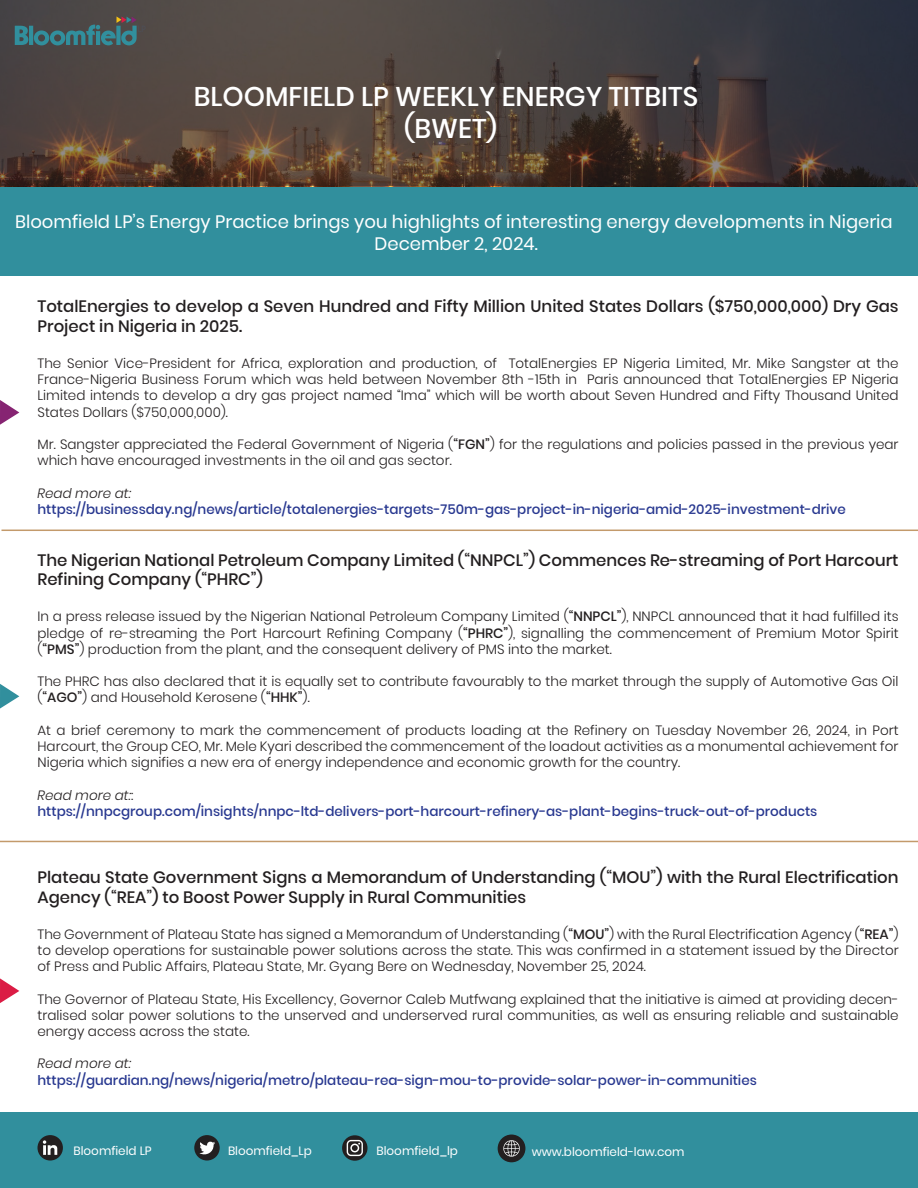
<style>
.page{position:relative;width:918px;height:1188px;background:#318f9d}
.page>*{position:absolute;margin:0;border:0;box-sizing:border-box;transform-origin:0 0}
.t1{font:500 27px/32.4px "Poppins";color:#fff;text-align:center}
.t2{font:18px/21.6px "Poppins";color:#fff;text-align:center}
.t3{font:500 16.5px/19.8px "Poppins";color:#231f20}
.t4{font:300 13.5px/16.2px "Poppins";color:#231f20;text-align:justify}
.t5{font:500 13.5px/16.2px "Poppins";color:#283890}
.t6{font:italic 300 13.5px "Poppins";color:#231f20}
.t7{font:12px "Poppins";color:#fff}
.s1{font-weight:500}
.s2{font-weight:300;font-style:italic;color:#231f20}
.s3{font-weight:300;color:#231f20}
</style>
<div class="page">
<div style="left:0;top:276px;width:918px;height:836px;background:#fff"></div>
<svg style="left:0;top:0;width:918px;height:186px;background:#493f3b"></svg>
<svg style="left:15px;top:16px;width:131px;height:29px"></svg>
<hr style="left:2px;top:530px;width:916px;height:1px;background:#c39a6b">
<hr style="left:0;top:841px;width:918px;height:1px;background:#c39a6b">
<svg style="left:0;top:978px;width:19px;height:25px"></svg>
<svg style="left:0;top:684px;width:19px;height:25px"></svg>
<svg style="left:0;top:400px;width:19px;height:25px"></svg>
<svg style="left:342px;top:1135px;width:26px;height:26px"></svg>
<svg style="left:347px;top:1140px;width:16px;height:16px"></svg>
<div style="left:38px;top:1135px;width:25px;height:26px;background:#231f20;border-radius:50%"></div>
<svg style="left:43px;top:1140px;width:14px;height:15px"></svg>
<div style="left:194px;top:1135px;width:26px;height:26px;background:#231f20;border-radius:50%"></div>
<svg style="left:199px;top:1141px;width:16px;height:14px"></svg>
<div style="left:498px;top:1135px;width:27px;height:27px;background:#231f20;border-radius:50%"></div>
<svg style="left:503px;top:1140px;width:17px;height:17px"></svg>
<h1 class="t1" style="left:194px;top:80px;width:506px">BLOOMFIELD LP WEEKLY ENERGY TITBITS (BWET)</h1>
<h2 class="t2" style="left:15px;top:211px;width:879px">Bloomfield LP’s Energy Practice brings you highlights of interesting energy developments in Nigeria<br>December 2, 2024.</h2>
<p class="t3" style="left:38px;top:297px;width:863px">TotalEnergies to develop a Seven Hundred and Fifty Million United States Dollars ($750,000,000) Dry Gas<br>Project in Nigeria in 2025.</p>
<p class="t4" style="left:38px;top:355px;width:863px">The Senior Vice-President for Africa, exploration and production, of TotalEnergies EP Nigeria Limited, Mr. Mike Sangster at the France-Nigeria Business Forum which was held between November 8th -15th in Paris announced that TotalEnergies EP Nigeria Limited intends to develop a dry gas project named “Ima” which will be worth about Seven Hundred and Fifty Thousand United States Dollars ($750,000,000).</p>
<p class="t4" style="left:38px;top:436px;width:863px">Mr. Sangster appreciated the Federal Government of Nigeria (<span class="s1">“FGN”</span>) for the regulations and policies passed in the previous year which have encouraged investments in the oil and gas sector.</p>
<p class="t6" style="left:38px;top:485px;width:95px">Read more at:</p>
<p class="t5" style="left:38px;top:501px;width:810px">https://businessday.ng/news/article/totalenergies-targets-750m-gas-project-in-nigeria-amid-2025-investment-drive</p>
<p class="t3" style="left:38px;top:550px;width:863px">The Nigerian National Petroleum Company Limited (“NNPCL”) Commences Re-streaming of Port Harcourt<br>Refining Company (“PHRC”)</p>
<p class="t4" style="left:38px;top:609px;width:863px">In a press release issued by the Nigerian National Petroleum Company Limited (<span class="s1">“NNPCL”</span>), NNPCL announced that it had fulfilled its pledge of re-streaming the Port Harcourt Refining Company (<span class="s1">“PHRC”</span>), signalling the commencement of Premium Motor Spirit (<span class="s1">“PMS”</span>) production from the plant, and the consequent delivery of PMS into the market.</p>
<p class="t4" style="left:38px;top:673px;width:863px">The PHRC has also declared that it is equally set to contribute favourably to the market through the supply of Automotive Gas Oil (<span class="s1">“AGO”</span>) and Household Kerosene (<span class="s1">“HHK”</span>).</p>
<p class="t4" style="left:38px;top:722px;width:863px">At a brief ceremony to mark the commencement of products loading at the Refinery on Tuesday November 26, 2024, in Port Harcourt, the Group CEO, Mr. Mele Kyari described the commencement of the loadout activities as a monumental achievement for Nigeria which signifies a new era of energy independence and economic growth for the country.</p>
<p class="t5" style="left:38px;top:787px;width:781px"><span class="s2">Read more at:</span><span class="s3">: </span>https://nnpcgroup.com/insights/nnpc-ltd-delivers-port-harcourt-refinery-as-plant-begins-truck-out-of-products</p>
<p class="t3" style="left:38px;top:867px;width:863px">Plateau State Government Signs a Memorandum of Understanding (“MOU”) with the Rural Electrification<br>Agency (“REA”) to Boost Power Supply in Rural Communities</p>
<p class="t4" style="left:38px;top:926px;width:863px">The Government of Plateau State has signed a Memorandum of Understanding (<span class="s1">“MOU”</span>) with the Rural Electrification Agency (<span class="s1">“REA”</span>) to develop operations for sustainable power solutions across the state. This was confirmed in a statement issued by the Director of Press and Public Affairs, Plateau State, Mr. Gyang Bere on Wednesday, November 25, 2024.</p>
<p class="t4" style="left:38px;top:991px;width:863px">The Governor of Plateau State, His Excellency, Governor Caleb Mutfwang explained that the initiative is aimed at providing decen&shy;tralised solar power solutions to the unserved and underserved rural communities, as well as ensuring reliable and sustainable energy access across the state.</p>
<p class="t6" style="left:38px;top:1056px;width:95px">Read more at:</p>
<p class="t5" style="left:38px;top:1072px;width:721px">https://guardian.ng/news/nigeria/metro/plateau-rea-sign-mou-to-provide-solar-power-in-communities</p>
<p class="t7" style="left:74px;top:1144px;width:80px">Bloomfield LP</p>
<p class="t7" style="left:228px;top:1144px;width:85px">Bloomfield_Lp</p>
<p class="t7" style="left:376px;top:1144px;width:83px">Bloomfield_lp</p>
<p class="t7" style="left:532px;top:1145px;width:154px">www.bloomfield-law.com</p>
</div>
